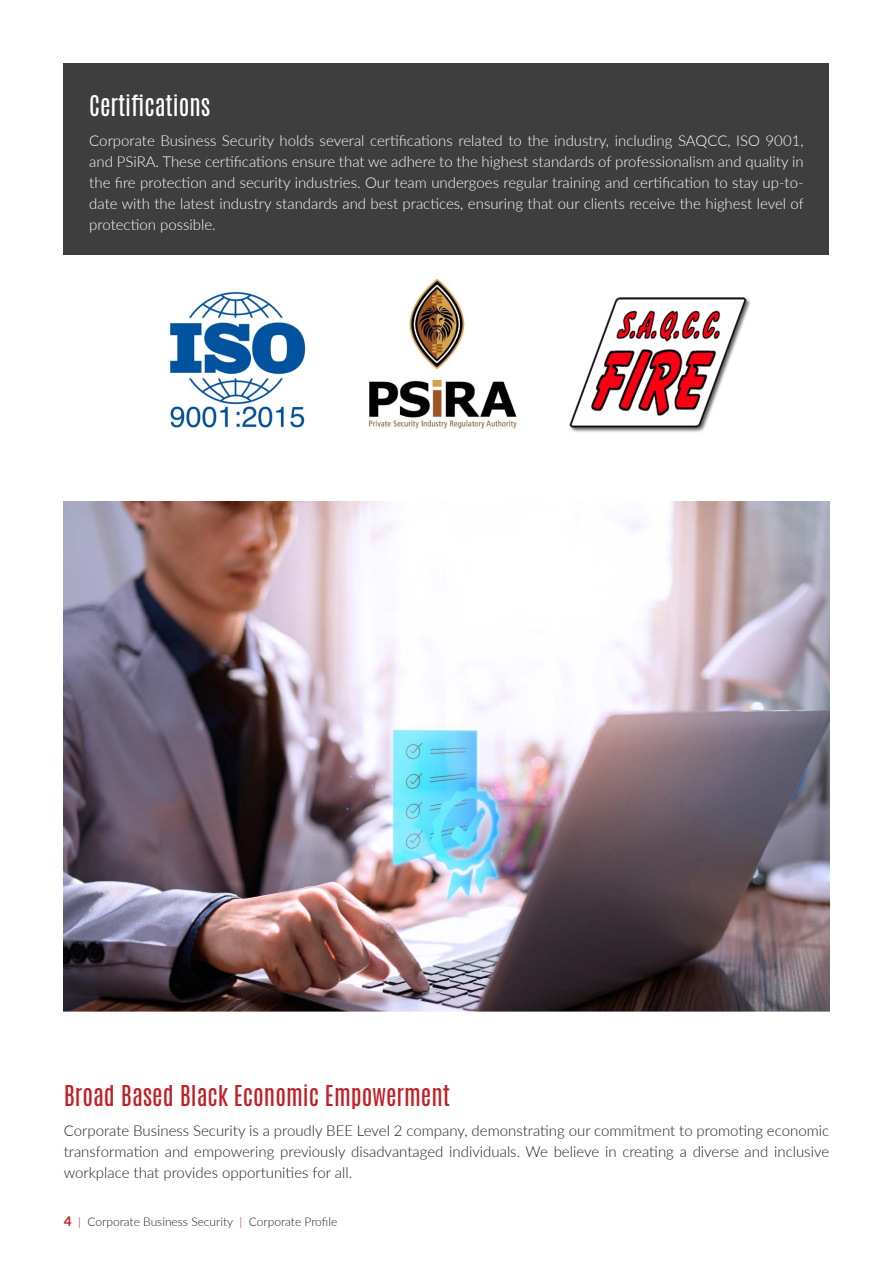
<style>
.page{position:relative;width:893px;height:1263px;background:#fff}
.page>*{position:absolute;margin:0;border:0;box-sizing:border-box;transform-origin:0 0}
.t1{font:24px "Antonio";color:#c02025}
.t2{font:24px "Antonio";color:#fff}
.body{font:300 15px/21px "Lato";color:#fff;text-align:justify}
.body-2{font:300 15px/21px "Lato";color:#231f20;text-align:justify}
.t3{font:300 12px "Lato";color:#231f20}
.s1{font-weight:700;font-size:13.5px;color:#c02025}
.s2{color:#c02025}
</style>
<div class="page">
<div style="left:64px;top:63px;width:765px;height:192px;background:#3e3e3f"></div>
<img style="left:64px;top:502px;width:765px;height:510px">
<img style="left:169px;top:291px;width:137px;height:137px">
<img style="left:368px;top:278px;width:149px;height:150px">
<img style="left:569px;top:297px;width:182px;height:135px">
<p class="t2" style="left:89px;top:88px;width:122px">Certifications</p>
<p class="body" style="left:89px;top:129px;width:716px">Corporate Business Security holds several certifications related to the industry, including SAQCC, ISO 9001, and PSiRA. These certifications ensure that we adhere to the highest standards of professionalism and quality in the fire protection and security industries. Our team undergoes regular training and certification to stay up-to&shy;date with the latest industry standards and best practices, ensuring that our clients receive the highest level of protection possible.</p>
<p class="t1" style="left:64px;top:1078px;width:388px">Broad Based Black Economic Empowerment</p>
<p class="body-2" style="left:64px;top:1119px;width:767px">Corporate Business Security is a proudly BEE Level 2 company, demonstrating our commitment to promoting economic transformation and empowering previously disadvantaged individuals. We believe in creating a diverse and inclusive workplace that provides opportunities for all.</p>
<p class="t3" style="left:64px;top:1213px;width:275px"><span class="s1">4</span> <span class="s2">|</span> Corporate Business Security <span class="s2">|</span> Corporate Profile</p>
</div>
